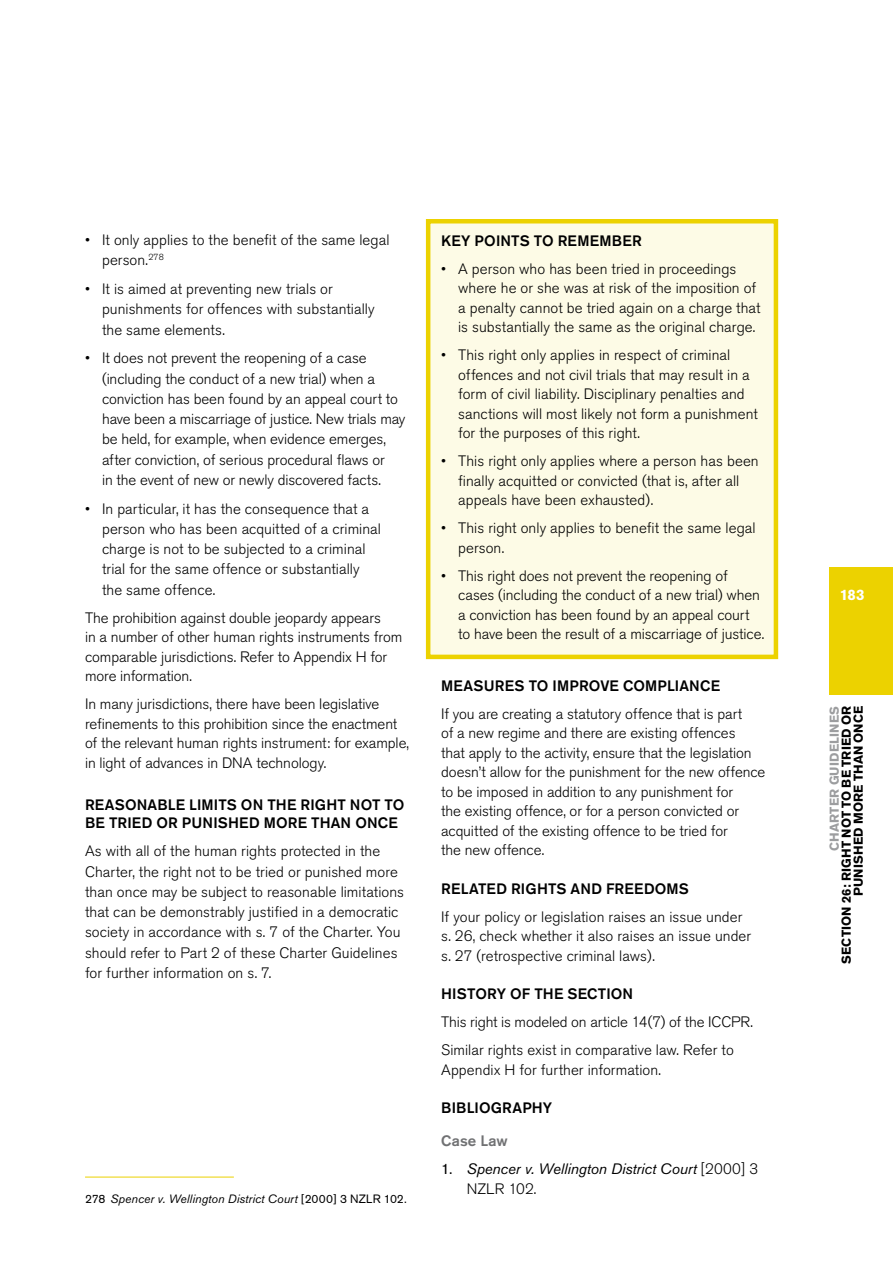
<style>
.page{position:relative;width:893px;height:1263px;background:#fff}
.page>*{position:absolute;margin:0;border:0;box-sizing:border-box;transform-origin:0 0}
.t1{font:300 15px/19.5px "Akzidenz Grotesk BE";color:#000}
.t2{font:500 15px/17.2px "Akzidenz Grotesk BE";letter-spacing:.01em;color:#000}
.t3{font:italic 15px/19.5px "Akzidenz Grotesk BE";letter-spacing:-.005em;color:#000}
.t4{font:500 15px "Akzidenz Grotesk BE";letter-spacing:.005em;color:#707173}
.t5{font:700 15px "Akzidenz Grotesk BE";color:#fff}
.t6{font:700 12.75px/12px "Akzidenz Grotesk BE";letter-spacing:.015em;color:#000;text-align:right}
.t7{font:700 12.75px "Akzidenz Grotesk BE";color:#9c9d9f}
.t8{font:italic 12px "Akzidenz Grotesk BE";letter-spacing:.005em;color:#000}
.s1{font-style:normal}
.s2{font-weight:300;font-style:normal}
</style>
<div class="page">
<div style="left:829px;top:568px;width:64px;height:127px;background:#ecd200"></div>
<div style="left:425px;top:219px;width:354px;height:441px;background:#fdfbe6"></div>
<hr style="left:85px;top:1177px;width:149px;height:1px;background:#ecd200">
<p class="t1" style="left:102px;top:230px;width:289px;line-height:20.2px;text-indent:-17px">• It only applies to the benefit of the same legal person.<sup>278</sup></p>
<p class="t1" style="left:102px;top:279px;width:274px;line-height:20.2px;text-indent:-17px">• It is aimed at preventing new trials or punishments for offences with substantially the same elements.</p>
<p class="t1" style="left:102px;top:348px;width:305px;line-height:20.2px;text-indent:-17px">• It does not prevent the reopening of a case (including the conduct of a new trial) when a conviction has been found by an appeal court to have been a miscarriage of justice. New trials may be held, for example, when evidence emerges, after conviction, of serious procedural flaws or<br>in the event of new or newly discovered facts.</p>
<p class="t1" style="left:102px;top:499px;width:280px;line-height:20.2px;text-indent:-17px">• In particular, it has the consequence that a person who has been acquitted of a criminal charge is not to be subjected to a criminal trial for the same offence or substantially the same offence.</p>
<p class="t1" style="left:85px;top:608px;width:319px">The prohibition against double jeopardy appears<br>in a number of other human rights instruments from comparable jurisdictions. Refer to Appendix H for more information.</p>
<p class="t1" style="left:85px;top:694px;width:326px">In many jurisdictions, there have been legislative refinements to this prohibition since the enactment of the relevant human rights instrument: for example, in light of advances in DNA technology.</p>
<p class="t2" style="left:85px;top:796px;width:321px">REASONABLE LIMITS ON THE RIGHT NOT TO<br>BE TRIED OR PUNISHED MORE THAN ONCE</p>
<p class="t1" style="left:85px;top:841px;width:321px;line-height:20.2px">As with all of the human rights protected in the Charter, the right not to be tried or punished more than once may be subject to reasonable limitations that can be demonstrably justified in a democratic society in accordance with s. 7 of the Charter. You should refer to Part 2 of these Charter Guidelines for further information on s. 7.</p>
<p class="t8" style="left:85px;top:1192px;width:323px"><span class="s1">278</span> Spencer v. Wellington District Court <span class="s1">[2000] 3 NZLR 102.</span></p>
<p class="t2" style="left:441px;top:232px;width:202px">KEY POINTS TO REMEMBER</p>
<p class="t1" style="left:458px;top:259px;width:304px;text-indent:-17px">• A person who has been tried in proceedings where he or she was at risk of the imposition of a penalty cannot be tried again on a charge that is substantially the same as the original charge.</p>
<p class="t1" style="left:458px;top:346px;width:301px;text-indent:-17px">• This right only applies in respect of criminal offences and not civil trials that may result in a form of civil liability. Disciplinary penalties and sanctions will most likely not form a punishment for the purposes of this right.</p>
<p class="t1" style="left:458px;top:452px;width:302px;text-indent:-17px">• This right only applies where a person has been finally acquitted or convicted (that is, after all appeals have been exhausted).</p>
<p class="t1" style="left:458px;top:519px;width:299px;text-indent:-17px">• This right only applies to benefit the same legal person.</p>
<p class="t1" style="left:458px;top:566px;width:307px;text-indent:-17px">• This right does not prevent the reopening of cases (including the conduct of a new trial) when a conviction has been found by an appeal court to have been the result of a miscarriage of justice.</p>
<p class="t2" style="left:441px;top:677px;width:280px">MEASURES TO IMPROVE COMPLIANCE</p>
<p class="t1" style="left:441px;top:704px;width:326px">If you are creating a statutory offence that is part<br>of a new regime and there are existing offences<br>that apply to the activity, ensure that the legislation doesn’t allow for the punishment for the new offence to be imposed in addition to any punishment for<br>the existing offence, or for a person convicted or acquitted of the existing offence to be tried for<br>the new offence.</p>
<p class="t2" style="left:441px;top:880px;width:249px">RELATED RIGHTS AND FREEDOMS</p>
<p class="t1" style="left:441px;top:907px;width:312px">If your policy or legislation raises an issue under s. 26, check whether it also raises an issue under s. 27 (retrospective criminal laws).</p>
<p class="t2" style="left:441px;top:985px;width:193px">HISTORY OF THE SECTION</p>
<p class="t1" style="left:441px;top:1008px;width:313px;line-height:28px">This right is modeled on article 14(7) of the ICCPR.<br>Similar rights exist in comparative law. Refer to</p>
<p class="t1" style="left:441px;top:1060px;width:221px">Appendix H for further information.</p>
<p class="t2" style="left:441px;top:1099px;width:113px">BIBLIOGRAPHY</p>
<p class="t4" style="left:441px;top:1131px;width:68px">Case Law</p>
<p class="t3" style="left:467px;top:1159px;width:293px;text-indent:-26px"><span class="s1">1.</span> Spencer v. Wellington District Court <span class="s2">[2000] 3<br>NZLR 102.</span></p>
<p class="t5" style="left:840px;top:586px;width:26px">183</p>
<p class="t7" style="left:827px;top:851px;width:146px;rotate:-90deg">CHARTER GUIDELINES</p>
<p class="t6" style="left:840px;top:964px;width:259px;rotate:-90deg">SECTION 26: RIGHT NOT TO BE TRIED OR<br>PUNISHED MORE THAN ONCE</p>
</div>
